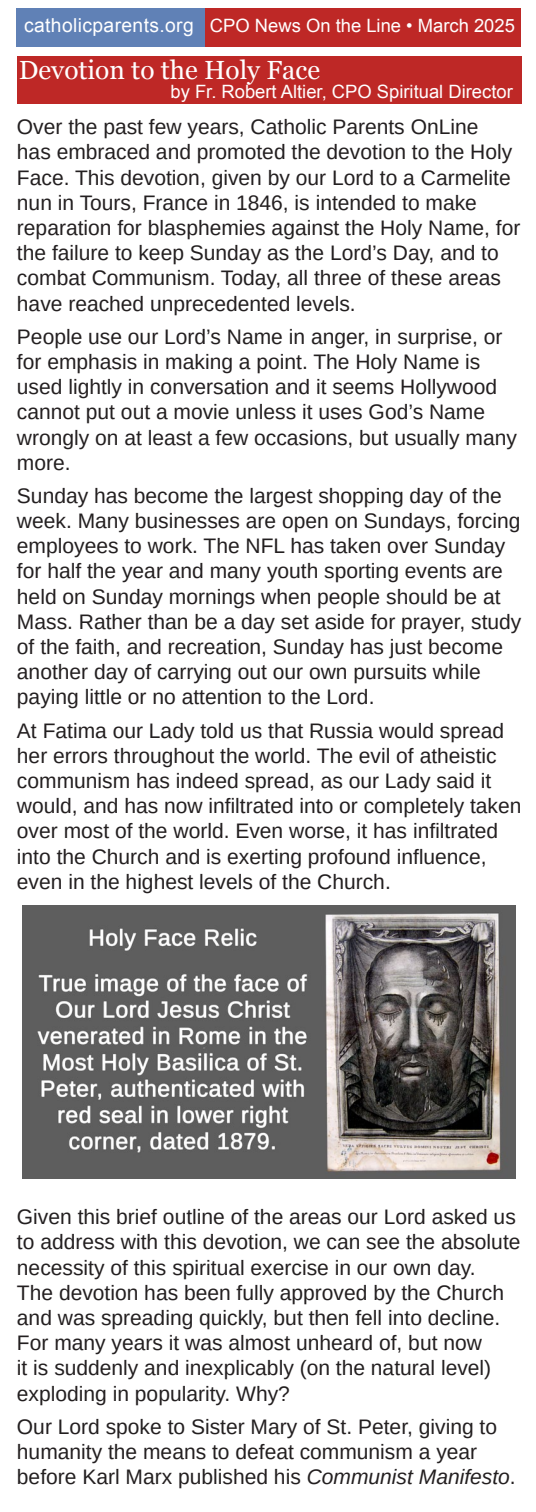
<style>
.page{position:relative;width:536px;height:1512px;background:#fff}
.page>*{position:absolute;margin:0;border:0;box-sizing:border-box;transform-origin:0 0}
.t1{font:26.25px "Georgia";color:#fff}
.t2{font:21px/25.2px "Arimo";color:#231f20}
.t3{font:18.38px "Arial";color:#fff}
.s1{font-size:19.25px}
.s2{font-style:italic}
</style>
<div class="page">
<div style="left:16px;top:8px;width:190px;height:39px;background:#6081b6"></div>
<div style="left:205px;top:8px;width:315px;height:39px;background:#be2826"></div>
<div style="left:17px;top:56px;width:504px;height:48px;background:#be2826"></div>
<img style="left:23px;top:906px;width:492px;height:273px">
<p class="t3" style="left:24px;top:13px;width:492px"><span class="s1">catholicparents.org</span> CPO News On the Line • March 2025</p>
<p class="t1" style="left:19px;top:51px;width:302px">Devotion to the Holy Face</p>
<p class="t3" style="left:170px;top:79px;width:344px">by Fr. Robert Altier, CPO Spiritual Director</p>
<p class="t2" style="left:17px;top:115px;width:505px">Over the past few years, Catholic Parents OnLine<br>has embraced and promoted the devotion to the Holy Face. This devotion, given by our Lord to a Carmelite nun in Tours, France in 1846, is intended to make reparation for blasphemies against the Holy Name, for the failure to keep Sunday as the Lord’s Day, and to combat Communism. Today, all three of these areas have reached unprecedented levels.</p>
<p class="t2" style="left:17px;top:324px;width:501px">People use our Lord’s Name in anger, in surprise, or for emphasis in making a point. The Holy Name is used lightly in conversation and it seems Hollywood cannot put out a movie unless it uses God’s Name wrongly on at least a few occasions, but usually many more.</p>
<p class="t2" style="left:17px;top:483px;width:505px">Sunday has become the largest shopping day of the week. Many businesses are open on Sundays, forcing employees to work. The NFL has taken over Sunday for half the year and many youth sporting events are held on Sunday mornings when people should be at Mass. Rather than be a day set aside for prayer, study of the faith, and recreation, Sunday has just become another day of carrying out our own pursuits while paying little or no attention to the Lord.</p>
<p class="t2" style="left:17px;top:718px;width:505px">At Fatima our Lady told us that Russia would spread her errors throughout the world. The evil of atheistic communism has indeed spread, as our Lady said it would, and has now infiltrated into or completely taken over most of the world. Even worse, it has infiltrated into the Church and is exerting profound influence, even in the highest levels of the Church.</p>
<p class="t2" style="left:17px;top:1204px;width:505px">Given this brief outline of the areas our Lord asked us to address with this devotion, we can see the absolute necessity of this spiritual exercise in our own day.<br>The devotion has been fully approved by the Church and was spreading quickly, but then fell into decline.<br>For many years it was almost unheard of, but now<br>it is suddenly and inexplicably (on the natural level) exploding in popularity. Why?</p>
<p class="t2" style="left:17px;top:1414px;width:500px">Our Lord spoke to Sister Mary of St. Peter, giving to humanity the means to defeat communism a year before Karl Marx published his <span class="s2">Communist Manifesto</span>.</p>
</div>
